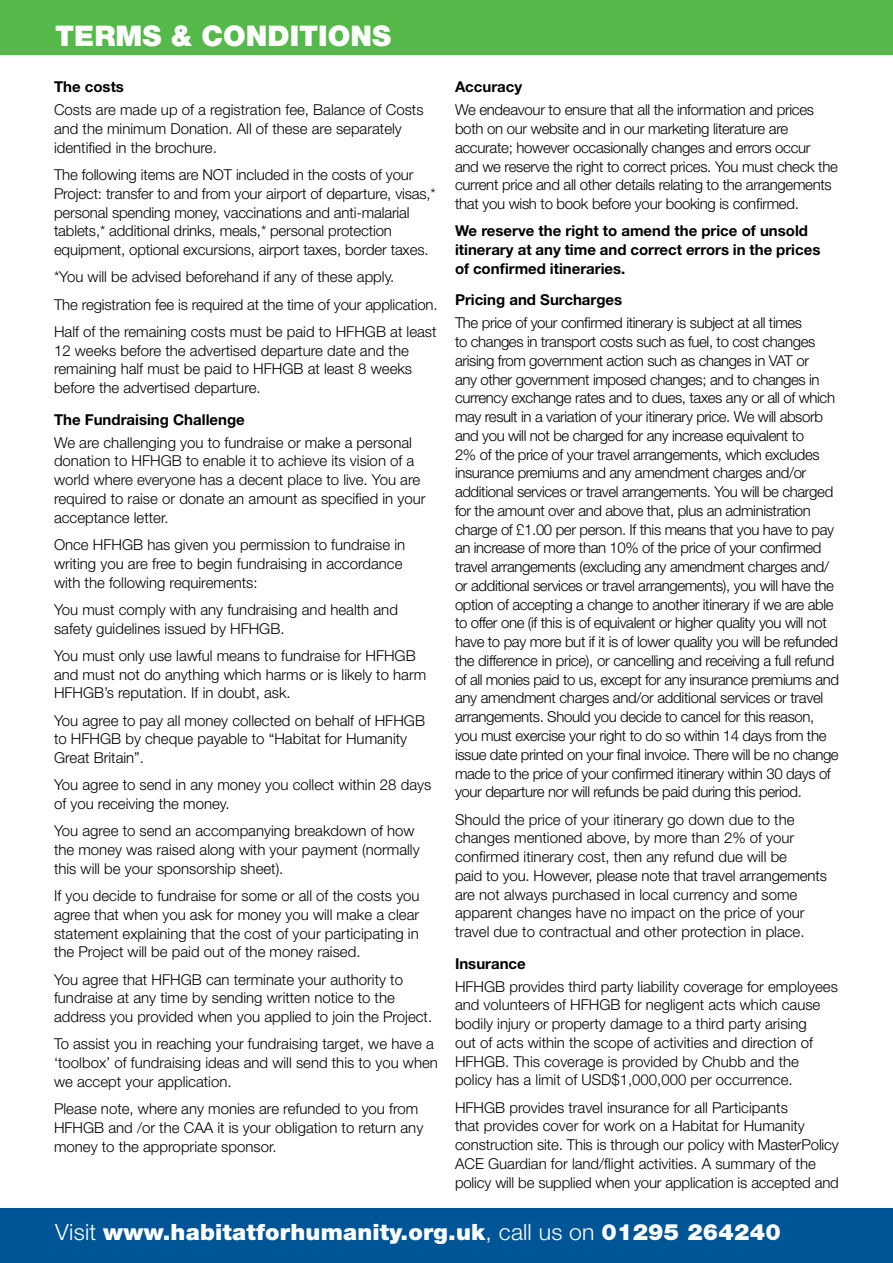
<style>
.page{position:relative;width:893px;height:1263px;background:#fff}
.page>*{position:absolute;margin:0;border:0;box-sizing:border-box;transform-origin:0 0}
.t1{font:900 28.5px "Helvetica Neue";color:#fff}
.t2{font:900 22.5px "Helvetica Neue";letter-spacing:.01em;color:#fff}
.t3{font:300 15px/18.8px "Helvetica Neue";letter-spacing:-.01em;color:#000}
.t4{font:700 15px/18.8px "Helvetica Neue";color:#000}
.s1{font-weight:300}
</style>
<div class="page">
<div style="left:0;top:1209px;width:893px;height:54px;background:#005596"></div>
<div style="left:0;top:0;width:893px;height:54px;background:#54b948"></div>
<h1 class="t1" style="left:55px;top:19px;width:42px">Terms</h1>
<h1 class="t1" style="left:171px;top:19px;width:72px">&amp; Conditions</h1>
<p class="t4" style="left:54px;top:77px;width:72px">The costs</p>
<p class="t3" style="left:54px;top:100px;width:371px">Costs are made up of a registration fee, Balance of Costs and the minimum Donation. All of these are separately identified in the brochure.</p>
<p class="t3" style="left:54px;top:165px;width:383px">The following items are NOT included in the costs of your Project: transfer to and from your airport of departure, visas,* personal spending money, vaccinations and anti-malarial tablets,* additional drinks, meals,* personal protection equipment, optional excursions, airport taxes, border taxes.</p>
<p class="t3" style="left:54px;top:263px;width:385px;line-height:27.3px">*You will be advised beforehand if any of these apply.<br>The registration fee is required at the time of your application.<br>Half of the remaining costs must be paid to HFHGB at least</p>
<p class="t3" style="left:54px;top:341px;width:360px">12 weeks before the advertised departure date and the remaining half must be paid to HFHGB at least 8 weeks before the advertised departure.</p>
<p class="t4" style="left:54px;top:410px;width:192px">The Fundraising Challenge</p>
<p class="t3" style="left:54px;top:433px;width:373px">We are challenging you to fundraise or make a personal donation to HFHGB to enable it to achieve its vision of a world where everyone has a decent place to live. You are required to raise or donate an amount as specified in your acceptance letter.</p>
<p class="t3" style="left:54px;top:535px;width:353px">Once HFHGB has given you permission to fundraise in writing you are free to begin fundraising in accordance with the following requirements:</p>
<p class="t3" style="left:54px;top:600px;width:345px">You must comply with any fundraising and health and safety guidelines issued by HFHGB.</p>
<p class="t3" style="left:54px;top:646px;width:374px">You must only use lawful means to fundraise for HFHGB and must not do anything which harms or is likely to harm<br>HFHGB’s reputation. If in doubt, ask.</p>
<p class="t3" style="left:54px;top:710px;width:372px">You agree to pay all money collected on behalf of HFHGB to HFHGB by cheque payable to “Habitat for Humanity<br>Great Britain”.</p>
<p class="t3" style="left:54px;top:775px;width:379px">You agree to send in any money you collect within 28 days of you receiving the money.</p>
<p class="t3" style="left:54px;top:821px;width:367px">You agree to send an accompanying breakdown of how the money was raised along with your payment (normally this will be your sponsorship sheet).</p>
<p class="t3" style="left:54px;top:886px;width:367px;text-align:justify">If you decide to fundraise for some or all of the costs you agree that when you ask for money you will make a clear statement explaining that the cost of your participating in the Project will be paid out of the money raised.</p>
<p class="t3" style="left:54px;top:969px;width:380px">You agree that HFHGB can terminate your authority to fundraise at any time by sending written notice to the address you provided when you applied to join the Project.</p>
<p class="t3" style="left:54px;top:1034px;width:385px">To assist you in reaching your fundraising target, we have a ‘toolbox’ of fundraising ideas and will send this to you when we accept your application.</p>
<p class="t3" style="left:54px;top:1099px;width:371px">Please note, where any monies are refunded to you from<br>HFHGB and /or the CAA it is your obligation to return any money to the appropriate sponsor.</p>
<p class="t4" style="left:455px;top:77px;width:69px">Accuracy</p>
<p class="t3" style="left:455px;top:100px;width:384px">We endeavour to ensure that all the information and prices both on our website and in our marketing literature are accurate; however occasionally changes and errors occur and we reserve the right to correct prices. You must check the current price and all other details relating to the arrangements that you wish to book before your booking is confirmed.</p>
<p class="t4" style="left:455px;top:221px;width:367px">We reserve the right to amend the price of unsold itinerary at any time and correct errors in the prices of confirmed itineraries.</p>
<p class="t4" style="left:455px;top:290px;width:169px">Pricing and Surcharges</p>
<p class="t3" style="left:455px;top:313px;width:385px">The price of your confirmed itinerary is subject at all times<br>to changes in transport costs such as fuel, to cost changes arising from government action such as changes in VAT or<br>any other government imposed changes; and to changes in currency exchange rates and to dues, taxes any or all of which may result in a variation of your itinerary price. We will absorb and you will not be charged for any increase equivalent to<br>2% of the price of your travel arrangements, which excludes insurance premiums and any amendment charges and/or additional services or travel arrangements. You will be charged for the amount over and above that, plus an administration charge of £1.00 per person. If this means that you have to pay an increase of more than 10% of the price of your confirmed travel arrangements (excluding any amendment charges and/ or additional services or travel arrangements), you will have the option of accepting a change to another itinerary if we are able to offer one (if this is of equivalent or higher quality you will not have to pay more but if it is of lower quality you will be refunded the difference in price), or cancelling and receiving a full refund of all monies paid to us, except for any insurance premiums and any amendment charges and/or additional services or travel arrangements. Should you decide to cancel for this reason, you must exercise your right to do so within 14 days from the issue date printed on your final invoice. There will be no change made to the price of your confirmed itinerary within 30 days of your departure nor will refunds be paid during this period.</p>
<p class="t3" style="left:455px;top:809px;width:373px">Should the price of your itinerary go down due to the changes mentioned above, by more than 2% of your confirmed itinerary cost, then any refund due will be<br>paid to you. However, please note that travel arrangements are not always purchased in local currency and some apparent changes have no impact on the price of your travel due to contractual and other protection in place.</p>
<p class="t4" style="left:455px;top:953px;width:72px">Insurance</p>
<p class="t3" style="left:455px;top:976px;width:384px">HFHGB provides third party liability coverage for employees and volunteers of HFHGB for negligent acts which cause bodily injury or property damage to a third party arising<br>out of acts within the scope of activities and direction of HFHGB. This coverage is provided by Chubb and the policy has a limit of USD$1,000,000 per occurrence.</p>
<p class="t3" style="left:455px;top:1097px;width:385px">HFHGB provides travel insurance for all Participants<br>that provides cover for work on a Habitat for Humanity construction site. This is through our policy with MasterPolicy ACE Guardian for land/flight activities. A summary of the policy will be supplied when your application is accepted and</p>
<h2 class="t2" style="left:55px;top:1218px;width:727px"><span class="s1">Visit</span> www.habitatforhumanity.org.uk<span class="s1">, call us on</span> 01295 264240</h2>
</div>
